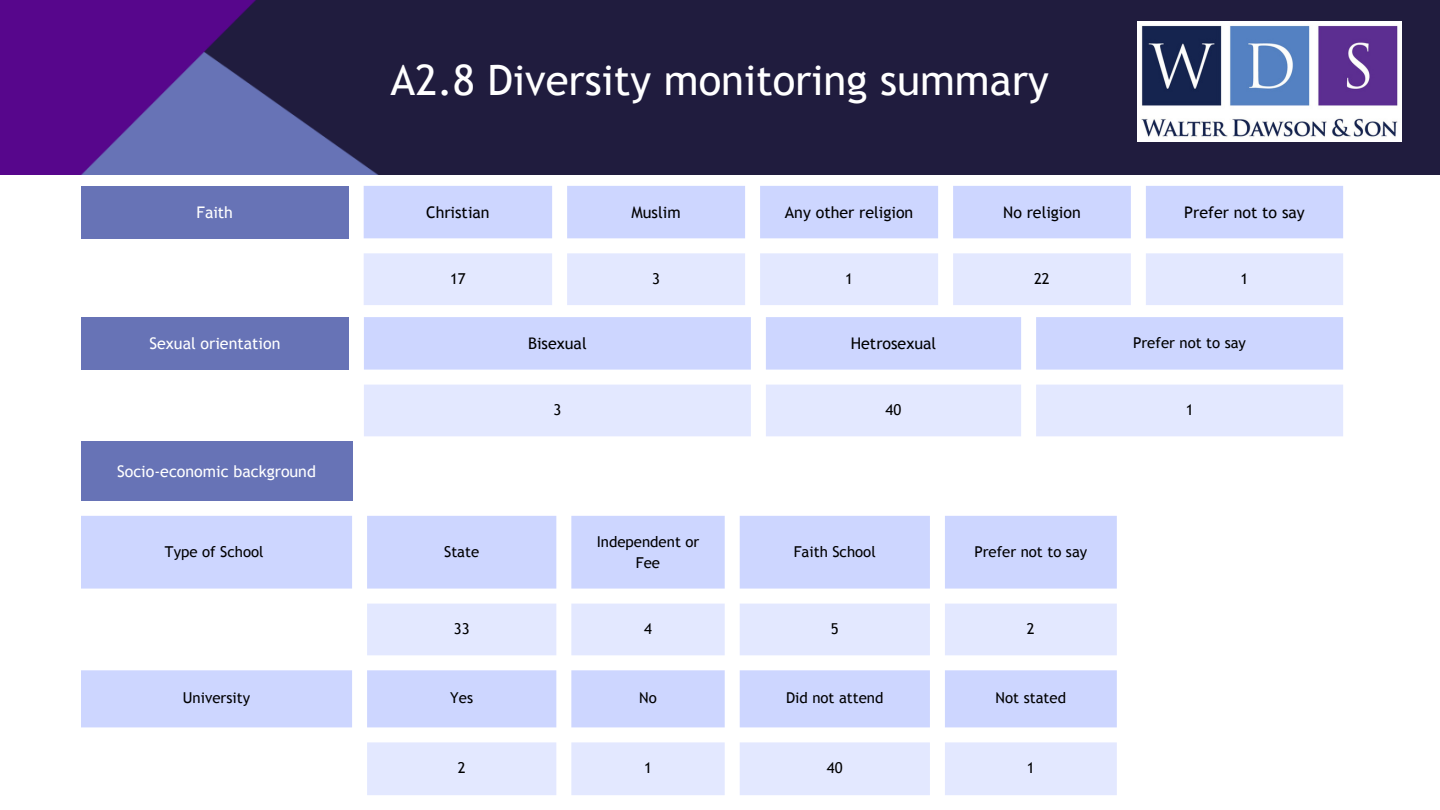
<style>
.page{position:relative;width:1440px;height:810px;background:#fff}
.page>*{position:absolute;margin:0;border:0;box-sizing:border-box;transform-origin:0 0}
.t1{font:42px "Trebuchet MS";color:#fff}
.t2{font:16px "Trebuchet MS";color:#000}
.t3{font:16px "Trebuchet MS";color:#fff}
.t4{font:15px/21px "Trebuchet MS";color:#000;text-align:center}
</style>
<div class="page">
<img style="left:0;top:0;width:1440px;height:174px">
<img style="left:1137px;top:21px;width:265px;height:120px">
<div style="left:81px;top:186px;width:268px;height:52px;background:#6773b6"></div>
<div style="left:364px;top:186px;width:979px;height:52px;background:#cdd6ff"></div>
<svg style="left:364px;top:253px;width:979px;height:52px;background:#e4e9ff"></svg>
<div style="left:81px;top:317px;width:268px;height:53px;background:#6773b6"></div>
<div style="left:364px;top:317px;width:979px;height:53px;background:#cdd6ff"></div>
<div style="left:364px;top:385px;width:979px;height:51px;background:#e3e8ff"></div>
<svg style="left:81px;top:442px;width:272px;height:286px;fill:#6773b6"></svg>
<svg style="left:81px;top:516px;width:1036px;height:211px;fill:#cdd6ff"></svg>
<svg style="left:367px;top:604px;width:750px;height:191px;fill:#e3e8ff"></svg>
<p class="t1" style="left:391px;top:56px;width:660px">A2.8 Diversity monitoring summary</p>
<p class="t3" style="left:197px;top:203px;width:38px">Faith</p>
<p class="t2" style="left:426px;top:203px;width:65px">Christian</p>
<p class="t2" style="left:632px;top:203px;width:51px">Muslim</p>
<p class="t2" style="left:785px;top:203px;width:130px">Any other religion</p>
<p class="t2" style="left:1003px;top:203px;width:79px">No religion</p>
<p class="t2" style="left:1184px;top:203px;width:122px">Prefer not to say</p>
<p class="t4" style="left:450px;top:268px;width:17px">17</p>
<p class="t4" style="left:652px;top:268px;width:9px">3</p>
<p class="t4" style="left:845px;top:268px;width:9px">1</p>
<p class="t4" style="left:1034px;top:268px;width:17px">22</p>
<p class="t4" style="left:1241px;top:268px;width:9px">1</p>
<p class="t3" style="left:149px;top:334px;width:132px">Sexual orientation</p>
<p class="t2" style="left:528px;top:334px;width:60px">Bisexual</p>
<p class="t2" style="left:851px;top:334px;width:87px">Hetrosexual</p>
<p class="t4" style="left:1133px;top:332px;width:114px">Prefer not to say</p>
<p class="t3" style="left:117px;top:462px;width:200px">Socio-economic background</p>
<p class="t4" style="left:553px;top:399px;width:9px">3</p>
<p class="t4" style="left:886px;top:399px;width:17px">40</p>
<p class="t4" style="left:1186px;top:399px;width:9px">1</p>
<p class="t4" style="left:165px;top:541px;width:100px">Type of School</p>
<p class="t4" style="left:444px;top:541px;width:37px">State</p>
<p class="t4" style="left:597px;top:531px;width:104px">Independent or<br>Fee</p>
<p class="t4" style="left:794px;top:541px;width:83px">Faith School</p>
<p class="t4" style="left:974px;top:541px;width:114px">Prefer not to say</p>
<p class="t4" style="left:454px;top:618px;width:17px">33</p>
<p class="t4" style="left:644px;top:618px;width:9px">4</p>
<p class="t4" style="left:831px;top:618px;width:9px">5</p>
<p class="t4" style="left:1027px;top:618px;width:9px">2</p>
<p class="t4" style="left:183px;top:687px;width:69px">University</p>
<p class="t4" style="left:450px;top:687px;width:24px">Yes</p>
<p class="t4" style="left:639px;top:687px;width:19px">No</p>
<p class="t4" style="left:786px;top:687px;width:99px">Did not attend</p>
<p class="t4" style="left:996px;top:687px;width:72px">Not stated</p>
<p class="t4" style="left:458px;top:757px;width:9px">2</p>
<p class="t4" style="left:644px;top:757px;width:9px">1</p>
<p class="t4" style="left:827px;top:757px;width:17px">40</p>
<p class="t4" style="left:1027px;top:757px;width:9px">1</p>
</div>
